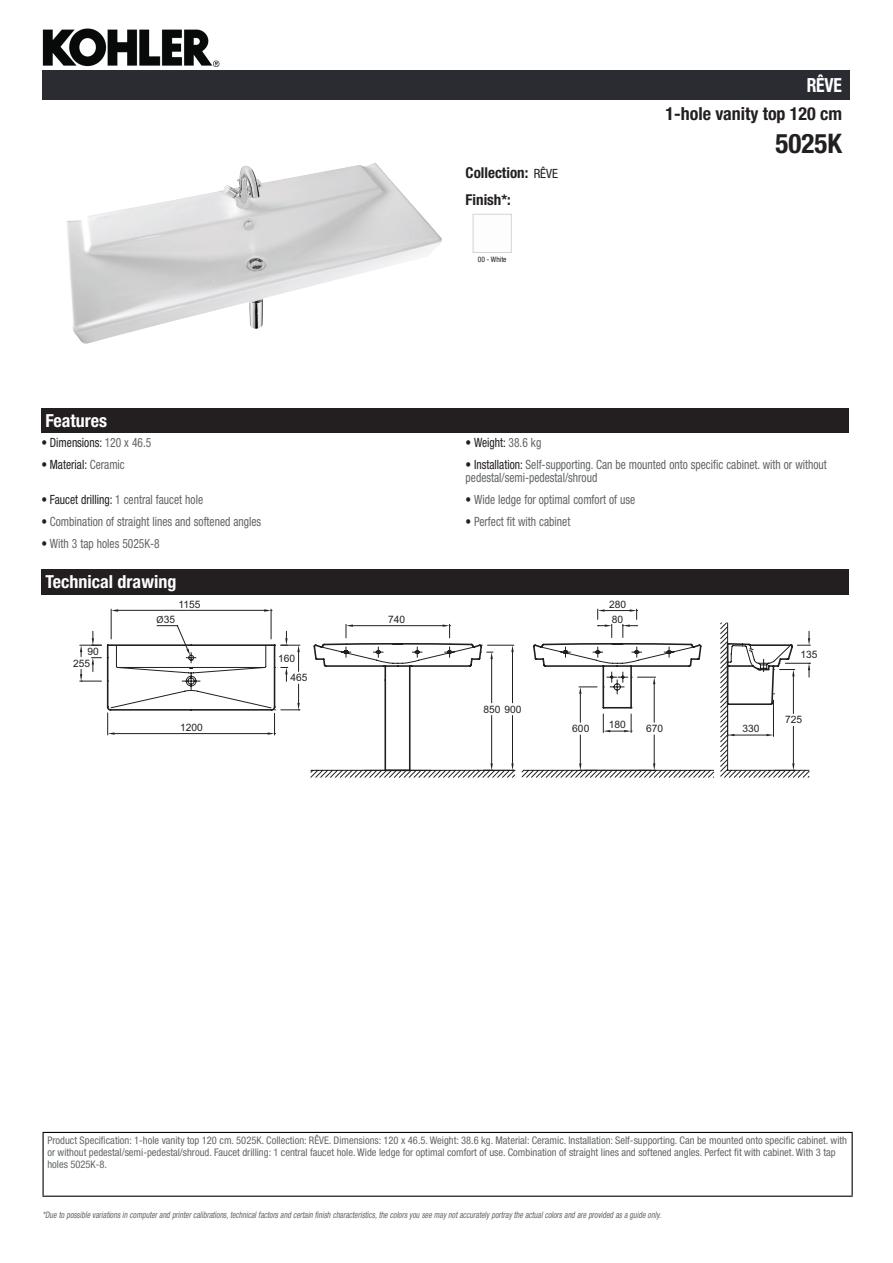
<style>
.page{position:relative;width:893px;height:1263px;background:#fff}
.page>*{position:absolute;margin:0;border:0;box-sizing:border-box;transform-origin:0 0}
.t1{font:700 condensed 27px "Helvetica Neue LT Std";color:#231f20}
.t2{font:700 condensed 19.5px "Helvetica Neue LT Std";color:#fff;scale:.9 1}
.t3{font:700 condensed 18px "Helvetica Neue LT Std";color:#fff}
.t4{font:700 condensed 18px "Helvetica Neue LT Std";color:#231f20}
.t5{font:700 condensed 15px/27.8px "Helvetica Neue LT Std";color:#231f20}
.t6{font:condensed 12.75px/13.5px "Helvetica Neue LT Std";color:#626568;scale:.9 1}
.t7{font:condensed 12.75px "Helvetica Neue LT Std";color:#231f20;scale:.9 1}
.t8{font:condensed 10.5px/12px "Helvetica Neue LT Std";color:#626568}
.t9{font:10.2px "Arial";color:#231f20}
.t10{font:italic condensed 9px "Helvetica Neue LT Std";color:#626568;scale:.87 1}
.t11{font:condensed 7.5px "Helvetica Neue LT Std";color:#231f20}
.s1{font-weight:400;font-size:12.75px}
.s2{color:#626568}
.s3{color:#231f20}
.s4{font-family:"Myriad Pro"}
</style>
<div class="page">
<img style="left:42px;top:28px;width:188px;height:53px">
<img style="left:66px;top:163px;width:376px;height:181px">
<div style="left:473px;top:214px;width:39px;height:39px;border:1px solid #d3d4da"></div>
<div style="left:41px;top:408px;width:808px;height:25px;background:#231f20"></div>
<div style="left:41px;top:569px;width:808px;height:26px;background:#231f20"></div>
<svg style="left:106px;top:644px;width:195px;height:92px"></svg>
<hr style="left:115px;top:733px;width:153px;height:1px;background:#231f20">
<svg style="left:107px;top:713px;width:8px;height:22px"></svg>
<svg style="left:80px;top:631px;width:21px;height:51px"></svg>
<svg style="left:156px;top:625px;width:37px;height:36px"></svg>
<hr style="left:111px;top:609px;width:1px;height:30px;background:#231f20">
<hr style="left:271px;top:609px;width:1px;height:30px;background:#231f20">
<svg style="left:111px;top:609px;width:7px;height:3px"></svg>
<svg style="left:268px;top:631px;width:32px;height:104px"></svg>
<svg style="left:264px;top:609px;width:8px;height:3px"></svg>
<svg style="left:597px;top:609px;width:41px;height:11px"></svg>
<hr style="left:115px;top:610px;width:153px;height:1px;background:#231f20">
<svg style="left:310px;top:622px;width:500px;height:155px"></svg>
<div style="left:43px;top:71px;width:807px;height:29px;background:#2a2c32"></div>
<hr style="left:43px;top:1132px;width:810px;height:1px;background:#040503">
<hr style="left:43px;top:1133px;width:1px;height:62px;background:#040503">
<hr style="left:852px;top:1133px;width:1px;height:62px;background:#040503">
<hr style="left:43px;top:1195px;width:810px;height:2px;background:#040503">
<h2 class="t2" style="left:807px;top:74px;width:41px">RÊVE</h2>
<h3 class="t4" style="left:665px;top:103px;width:178px">1-hole vanity top 120 cm</h3>
<h3 class="t5" style="left:466px;top:158px;width:94px">Collection: <span class="s1">RÊVE<br></span>Finish*:</h3>
<p class="t11" style="left:478px;top:255px;width:30px">00 - White</p>
<h1 class="t1" style="left:776px;top:127px;width:68px">5025K</h1>
<h3 class="t3" style="left:46px;top:410px;width:63px">Features</h3>
<p class="t7" style="left:41px;top:435px;width:124px">• Dimensions: <span class="s2">120 x 46.5</span></p>
<p class="t7" style="left:466px;top:435px;width:86px">• Weight: <span class="s2">38.6 kg</span></p>
<p class="t7" style="left:41px;top:457px;width:94px">• Material: <span class="s2">Ceramic</span></p>
<p class="t6" style="left:466px;top:457px;width:403px"><span class="s3">• Installation:</span> Self-supporting. Can be mounted onto specific cabinet. with or without pedestal/semi-pedestal/shroud</p>
<p class="t6" style="left:41px;top:493px;width:181px"><span class="s3">• Faucet drilling:</span> 1 central faucet hole</p>
<p class="t6" style="left:466px;top:493px;width:190px"><span class="s3">•</span> Wide ledge for optimal comfort of use</p>
<p class="t6" style="left:41px;top:515px;width:246px"><span class="s3">•</span> Combination of straight lines and softened angles</p>
<p class="t6" style="left:466px;top:515px;width:118px"><span class="s3">•</span> Perfect fit with cabinet</p>
<p class="t6" style="left:41px;top:536px;width:133px"><span class="s3">•</span> With 3 tap holes 5025K-8</p>
<h3 class="t3" style="left:46px;top:571px;width:132px">Technical drawing</h3>
<p class="t9" style="left:178px;top:597px;width:23px">1155</p>
<p class="t9" style="left:609px;top:597px;width:19px">280</p>
<p class="t9" style="left:88px;top:645px;width:13px">90</p>
<p class="t9" style="left:73px;top:656px;width:19px">255</p>
<p class="t9" style="left:157px;top:612px;width:20px"><span class="s4">Ø</span>35</p>
<p class="t9" style="left:180px;top:720px;width:24px">1200</p>
<p class="t9" style="left:278px;top:652px;width:19px">160</p>
<p class="t9" style="left:291px;top:671px;width:19px">465</p>
<p class="t9" style="left:388px;top:612px;width:19px">740</p>
<p class="t9" style="left:484px;top:702px;width:39px">850 900</p>
<p class="t9" style="left:612px;top:612px;width:13px">80</p>
<p class="t9" style="left:609px;top:718px;width:19px">180</p>
<p class="t9" style="left:572px;top:722px;width:19px">600</p>
<p class="t9" style="left:646px;top:722px;width:19px">670</p>
<p class="t9" style="left:742px;top:722px;width:19px">330</p>
<p class="t9" style="left:801px;top:647px;width:19px">135</p>
<p class="t9" style="left:785px;top:713px;width:19px">725</p>
<p class="t8" style="left:47px;top:1134px;width:801px">Product Specification: 1-hole vanity top 120 cm. 5025K. Collection: RÊVE. Dimensions: 120 x 46.5. Weight: 38.6 kg. Material: Ceramic. Installation: Self-supporting. Can be mounted onto specific cabinet. with or without pedestal/semi-pedestal/shroud. Faucet drilling: 1 central faucet hole. Wide ledge for optimal comfort of use. Combination of straight lines and softened angles. Perfect fit with cabinet. With 3 tap holes 5025K-8.</p>
<p class="t10" style="left:43px;top:1210px;width:714px">*Due to possible variationsin computerand printercalibrations,technicalfactorsand certain finish characteristics,the colorsyou see maynotaccuratelyportraythe actualcolorsand are provided asa guide only.</p>
</div>
